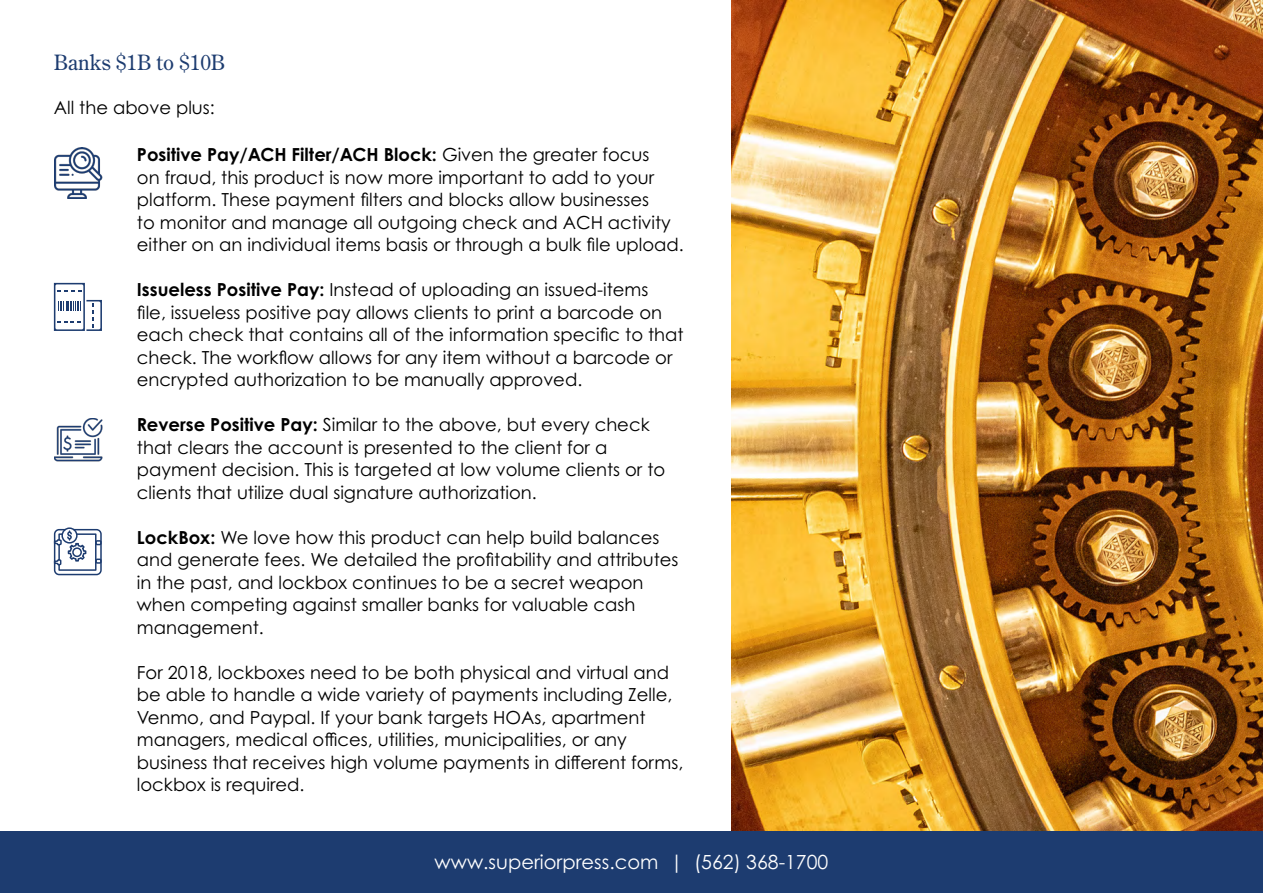
<style>
.page{position:relative;width:1263px;height:893px;background:#fff}
.page>*{position:absolute;margin:0;border:0;box-sizing:border-box;transform-origin:0 0}
.t1{font:21px "Century Old Style Std";color:#1d3c70}
.t2{font:19.5px "Century Gothic Pro";color:#fff}
.t3{font:18px/22.5px "Century Gothic Pro";color:#000}
.s1{font-weight:700}
</style>
<div class="page">
<img style="left:731px;top:1px;width:532px;height:830px">
<div style="left:0;top:831px;width:1263px;height:62px;background:#1d3c70"></div>
<img style="left:54px;top:148px;width:48px;height:51px">
<svg style="left:54px;top:283px;width:48px;height:48px"></svg>
<img style="left:54px;top:418px;width:48px;height:43px">
<div style="left:61px;top:527px;width:17px;height:17px;border:1px solid #1d3c70;border-radius:50%"></div>
<svg style="left:54px;top:528px;width:48px;height:47px"></svg>
<div style="left:72px;top:547px;width:10px;height:10px;border:1px solid #1d3c70;border-radius:50%"></div>
<p class="t1" style="left:54px;top:49px;width:173px">Banks $1B to $10B</p>
<p class="t3" style="left:54px;top:96px;width:163px">All the above plus:</p>
<p class="t3" style="left:137px;top:143px;width:548px"><span class="s1">Positive Pay/ACH Filter/ACH Block:</span> Given the greater focus<br>on fraud, this product is now more important to add to your platform. These payment filters and blocks allow businesses<br>to monitor and manage all outgoing check and ACH activity either on an individual items basis or through a bulk file upload.</p>
<p class="t3" style="left:137px;top:278px;width:548px"><span class="s1">Issueless Positive Pay:</span> Instead of uploading an issued-items<br>file, issueless positive pay allows clients to print a barcode on each check that contains all of the information specific to that check. The workflow allows for any item without a barcode or encrypted authorization to be manually approved.</p>
<p class="t3" style="left:137px;top:413px;width:530px"><span class="s1">Reverse Positive Pay:</span> Similar to the above, but every check that clears the account is presented to the client for a payment decision. This is targeted at low volume clients or to clients that utilize dual signature authorization.</p>
<p class="t3" style="left:137px;top:526px;width:543px"><span class="s1">LockBox:</span> We love how this product can help build balances and generate fees. We detailed the profitability and attributes in the past, and lockbox continues to be a secret weapon when competing against smaller banks for valuable cash management.</p>
<p class="t3" style="left:137px;top:661px;width:548px">For 2018, lockboxes need to be both physical and virtual and be able to handle a wide variety of payments including Zelle, Venmo, and Paypal. If your bank targets HOAs, apartment managers, medical offices, utilities, municipalities, or any business that receives high volume payments in different forms, lockbox is required.</p>
<p class="t2" style="left:435px;top:850px;width:395px">www.superiorpress.com | (562) 368-1700</p>
</div>
